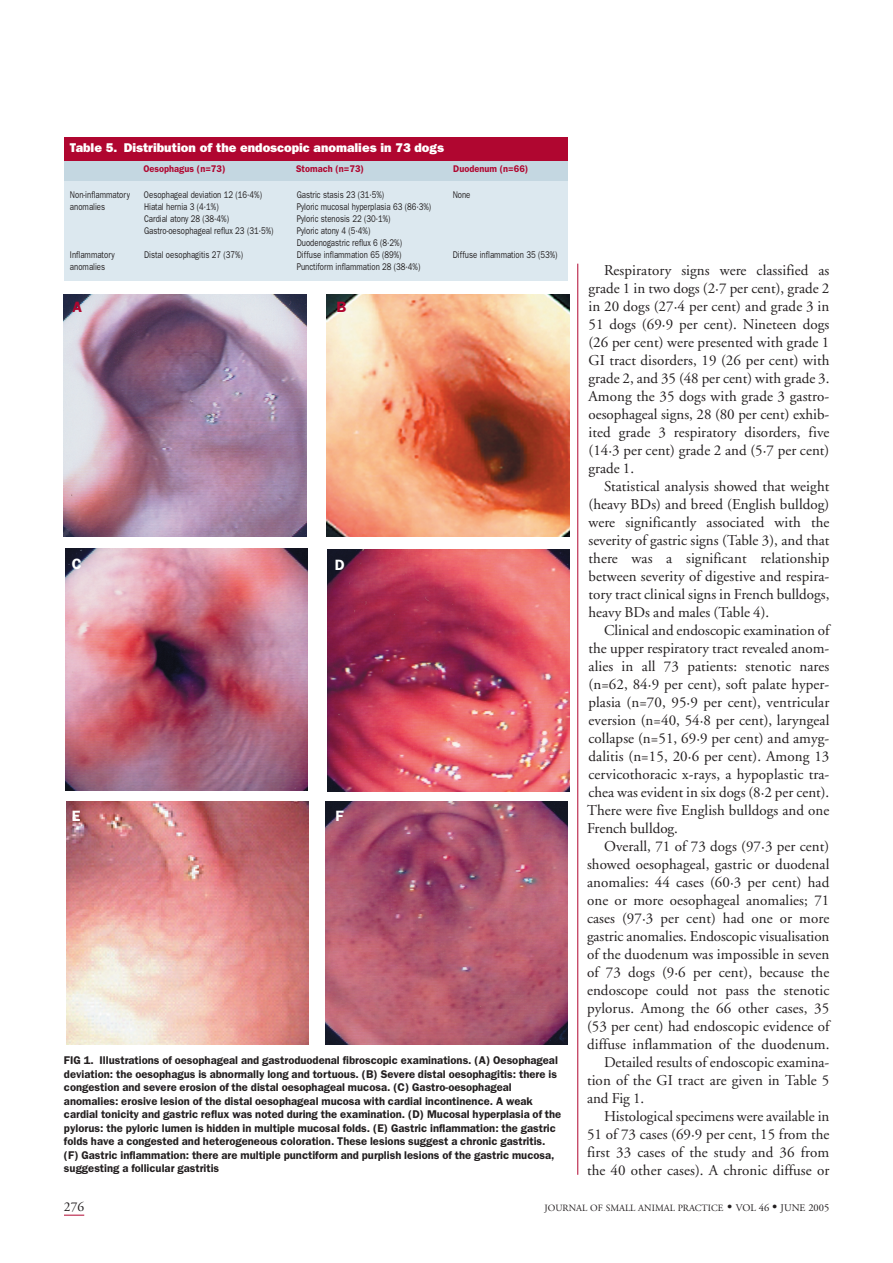
<style>
.page{position:relative;width:893px;height:1263px;background:#fff}
.page>*{position:absolute;margin:0;border:0;box-sizing:border-box;transform-origin:0 0}
.t1{font:15px/18px "Adobe Garamond";letter-spacing:.005em;color:#231f20;text-align:justify}
.t2{font:600 15px "Franklin Gothic";color:#fff}
.t3{font:600 15px "Franklin Gothic";color:#b00630}
.t4{font:13.5px "Adobe Garamond";color:#231f20}
.t5{font:800 12.75px "Franklin Gothic";color:#fff}
.t6{font:600 11.25px/13.5px "Franklin Gothic";color:#231f20}
.t7{font:9.75px/12px "Franklin Gothic";color:#231f20;scale:.8 1}
.t8{font:600 9.75px "Franklin Gothic";color:#b00630;scale:.95 1}
.t9{font:9.6px "Adobe Garamond";color:#231f20}
.s1{font-size:13.5px}
.s2{font-size:10.2px}
.s3{font-size:10.5px}
</style>
<div class="page">
<img style="left:63px;top:137px;width:516px;height:1079px">
<p class="t5" style="left:70px;top:143px;width:375px">Table 5. Distribution of the endoscopic anomalies in 73 dogs</p>
<p class="t8" style="left:143px;top:166px;width:88px">Oesophagus (n=73)</p>
<p class="t8" style="left:296px;top:166px;width:73px">Stomach (n=73)</p>
<p class="t8" style="left:453px;top:166px;width:81px">Duodenum (n=66)</p>
<p class="t7" style="left:70px;top:190px;width:76px">Non-inflammatory</p>
<p class="t7" style="left:144px;top:190px;width:149px">Oesophageal deviation 12 (16·4%)</p>
<p class="t7" style="left:297px;top:190px;width:111px">Gastric stasis 23 (31·5%)</p>
<p class="t7" style="left:453px;top:190px;width:24px">None</p>
<p class="t7" style="left:70px;top:202px;width:46px">anomalies</p>
<p class="t7" style="left:144px;top:202px;width:95px">Hiatal hernia 3 (4·1%)</p>
<p class="t7" style="left:297px;top:202px;width:170px">Pyloric mucosal hyperplasia 63 (86·3%)</p>
<p class="t7" style="left:144px;top:214px;width:108px">Cardial atony 28 (38·4%)</p>
<p class="t7" style="left:297px;top:214px;width:119px">Pyloric stenosis 22 (30·1%)</p>
<p class="t7" style="left:144px;top:226px;width:163px">Gastro-oesophageal reflux 23 (31·5%)</p>
<p class="t7" style="left:297px;top:226px;width:133px">Pyloric atony 4 (5·4%)<br>Duodenogastric reflux 6 (8·2%)</p>
<p class="t7" style="left:70px;top:250px;width:58px">Inflammatory</p>
<p class="t7" style="left:144px;top:250px;width:125px">Distal oesophagitis 27 (37%)</p>
<p class="t7" style="left:297px;top:250px;width:133px">Diffuse inflammation 65 (89%)</p>
<p class="t7" style="left:453px;top:250px;width:133px">Diffuse inflammation 35 (53%)</p>
<p class="t7" style="left:70px;top:262px;width:46px">anomalies</p>
<p class="t7" style="left:297px;top:262px;width:156px">Punctiform inflammation 28 (38·4%)</p>
<p class="t3" style="left:73px;top:302px;width:11px">A</p>
<p class="t3" style="left:336px;top:302px;width:11px">B</p>
<p class="t2" style="left:72px;top:559px;width:11px">C</p>
<p class="t2" style="left:335px;top:559px;width:11px">D</p>
<p class="t2" style="left:72px;top:811px;width:10px">E</p>
<p class="t2" style="left:335px;top:811px;width:10px">F</p>
<p class="t6" style="left:64px;top:1055px;width:499px">FIG 1. Illustrations of oesophageal and gastroduodenal fibroscopic examinations. (A) Oesophageal deviation: the oesophagus is abnormally long and tortuous. (B) Severe distal oesophagitis: there is congestion and severe erosion of the distal oesophageal mucosa. (C) Gastro-oesophageal anomalies: erosive lesion of the distal oesophageal mucosa with cardial incontinence. A weak cardial tonicity and gastric reflux was noted during the examination. (D) Mucosal hyperplasia of the pylorus: the pyloric lumen is hidden in multiple mucosal folds. (E) Gastric inflammation: the gastric folds have a congested and heterogeneous coloration. These lesions suggest a chronic gastritis. (F) Gastric inflammation: there are multiple punctiform and purplish lesions of the gastric mucosa, suggesting a follicular gastritis</p>
<p class="t1" style="left:588px;top:262px;width:242px;text-indent:16px">Respiratory signs were classified as grade 1 in two dogs (2·7 per cent), grade 2 in 20 dogs (27·4 per cent) and grade 3 in 51 dogs (69·9 per cent). Nineteen dogs (26 per cent) were presented with grade 1<br>GI tract disorders, 19 (26 per cent) with grade 2, and 35 (48 per cent) with grade 3.<br>Among the 35 dogs with grade 3 gastro&shy;oesophageal signs, 28 (80 per cent) exhib&shy;ited grade 3 respiratory disorders, five (14·3 per cent) grade 2 and (5·7 per cent) grade 1.</p>
<p class="t1" style="left:588px;top:478px;width:242px;text-indent:16px">Statistical analysis showed that weight (heavy BDs) and breed (English bulldog) were significantly associated with the severity of gastric signs (Table 3), and that there was a significant relationship between severity of digestive and respira&shy;tory tract clinical signs in French bulldogs, heavy BDs and males (Table 4).</p>
<p class="t1" style="left:587px;top:622px;width:244px;text-indent:17px">Clinical and endoscopic examination of the upper respiratory tract revealed anom&shy;alies in all 73 patients: stenotic nares (n=62, 84·9 per cent), soft palate hyper&shy;plasia (n=70, 95·9 per cent), ventricular eversion (n=40, 54·8 per cent), laryngeal collapse (n=51, 69·9 per cent) and amyg&shy;dalitis (n=15, 20·6 per cent). Among 13 cervicothoracic x-rays, a hypoplastic tra&shy;chea was evident in six dogs (8·2 per cent).<br>There were five English bulldogs and one French bulldog.</p>
<p class="t1" style="left:604px;top:838px;width:227px">Overall, 71 of 73 dogs (97·3 per cent)</p>
<p class="t1" style="left:587px;top:856px;width:244px">showed oesophageal, gastric or duodenal</p>
<p class="t1" style="left:587px;top:874px;width:244px">anomalies: 44 cases (60·3 per cent) had</p>
<p class="t1" style="left:587px;top:892px;width:244px">one or more oesophageal anomalies; 71</p>
<p class="t1" style="left:587px;top:910px;width:244px">cases (97·3 per cent) had one or more</p>
<p class="t1" style="left:587px;top:928px;width:244px">gastric anomalies. Endoscopic visualisation</p>
<p class="t1" style="left:587px;top:946px;width:244px">of the duodenum was impossible in seven</p>
<p class="t1" style="left:587px;top:964px;width:244px">of 73 dogs (9·6 per cent), because the</p>
<p class="t1" style="left:587px;top:982px;width:244px">endoscope could not pass the stenotic</p>
<p class="t1" style="left:587px;top:1000px;width:244px">pylorus. Among the 66 other cases, 35</p>
<p class="t1" style="left:587px;top:1018px;width:244px">(53 per cent) had endoscopic evidence of</p>
<p class="t1" style="left:587px;top:1036px;width:244px">diffuse inflammation of the duodenum.</p>
<p class="t1" style="left:604px;top:1054px;width:227px">Detailed results of endoscopic examina-</p>
<p class="t1" style="left:587px;top:1072px;width:244px">tion of the GI tract are given in Table 5</p>
<p class="t1" style="left:587px;top:1090px;width:59px">and Fig 1.</p>
<p class="t1" style="left:604px;top:1108px;width:227px">Histological specimens were available in</p>
<p class="t1" style="left:587px;top:1126px;width:244px">51 of 73 cases (69·9 per cent, 15 from the</p>
<p class="t1" style="left:587px;top:1144px;width:244px">first 33 cases of the study and 36 from</p>
<p class="t1" style="left:587px;top:1162px;width:244px">the 40 other cases). A chronic diffuse or</p>
<p class="t4" style="left:64px;top:1201px;width:22px">276</p>
<p class="t9" style="left:545px;top:1204px;width:286px">JOURNAL OF SMALL ANIMAL PRACTICE <span class="s1">•</span> <span class="s2">VOL</span> <span class="s3">46</span> <span class="s1">•</span> <span class="s2">JUNE</span> <span class="s3">2005</span></p>
</div>
